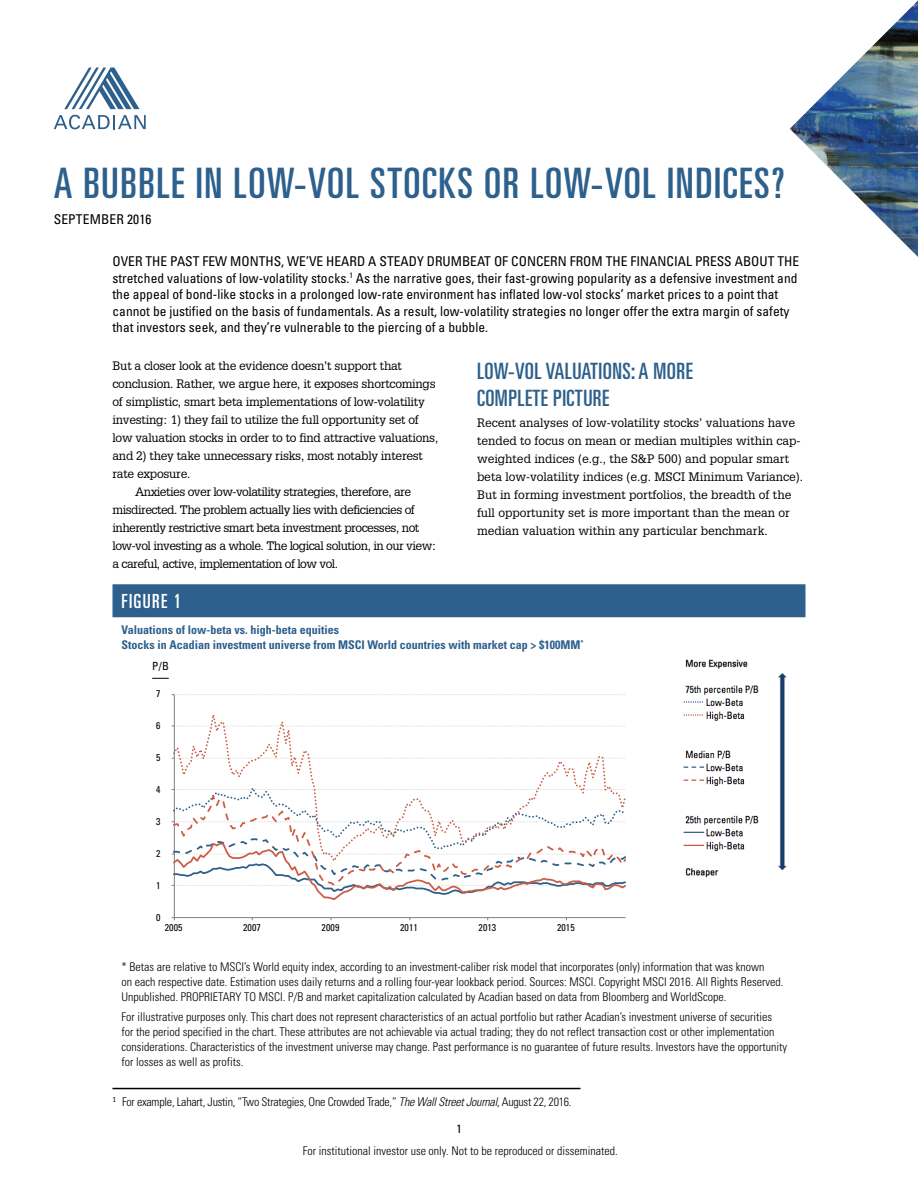
<style>
.page{position:relative;width:918px;height:1188px;background:#fff}
.page>*{position:absolute;margin:0;border:0;box-sizing:border-box;transform-origin:0 0}
.document-title{font:ultra-condensed 42px "Univers LT Std";letter-spacing:.04em;color:#2d608c}
.t1{font:ultra-condensed 22.5px/27px "Univers LT Std";letter-spacing:.02em;color:#2d608c}
.chart-header{font:ultra-condensed 19.5px "Univers LT Std";letter-spacing:.07em;color:#fff}
.body-first-overview{font:condensed 13.5px/16.5px "Univers LT Std";color:#000}
.date{font:condensed 13.5px "Univers LT Std";letter-spacing:.01em;color:#000}
.chart-disclosure{font:300 condensed 12px/15px "Univers LT Std";color:#000}
.body-first{font:12px/18px "Glypha LT Std";color:#000}
.body-first-2{font:12px/18px "Glypha LT Std";letter-spacing:-.02em;color:#000}
.body{font:12px/18px "Glypha LT Std";letter-spacing:-.04em;color:#000}
.chart-description{font:700 condensed 12px/15px "Univers LT Std";color:#2d608c}
.footnote_first{font:300 condensed 12px "Univers LT Std";letter-spacing:-.02em;color:#000}
.t2{font:condensed 12px "Univers LT Std";color:#000}
.t3{font:condensed 11.25px "Univers LT Std";color:#000}
.t4{font:condensed 9.9px "Univers LT Std";letter-spacing:.01em;color:#000}
.s1{font-style:italic}
</style>
<div class="page">
<svg style="left:64px;top:67px;width:76px;height:42px"></svg>
<svg style="left:54px;top:115px;width:92px;height:14px"></svg>
<div style="left:112px;top:584px;width:694px;height:33px;background:#2d608c"></div>
<img style="left:683px;top:659px;width:104px;height:219px">
<svg style="left:152px;top:678px;width:17px;height:1px"></svg>
<hr style="left:174px;top:695px;width:1px;height:223px;background:#7f7f7f">
<svg style="left:172px;top:694px;width:453px;height:1px"></svg>
<hr style="left:174px;top:917px;width:452px;height:1px;background:#7f7f7f">
<svg style="left:172px;top:788px;width:454px;height:113px"></svg>
<svg style="left:174px;top:715px;width:451px;height:146px"></svg>
<hr style="left:112px;top:1088px;width:468px;height:1px;background:#000">
<img style="left:790px;top:1px;width:128px;height:256px">
<p class="document-title" style="left:54px;top:159px;width:732px">A BUBBLE IN LOW-VOL STOCKS OR LOW-VOL INDICES?</p>
<p class="date" style="left:54px;top:211px;width:99px">SEPTEMBER 2016</p>
<p class="body-first-overview" style="left:112px;top:253px;width:688px">OVER THE PAST FEW MONTHS, WE’VE HEARD A STEADY DRUMBEAT OF CONCERN FROM THE FINANCIAL PRESS ABOUT THE stretched valuations of low-volatility stocks.<sup>1</sup> As the narrative goes, their fast-growing popularity as a defensive investment and the appeal of bond-like stocks in a prolonged low-rate environment has inflated low-vol stocks’ market prices to a point that cannot be justified on the basis of fundamentals. As a result, low-volatility strategies no longer offer the extra margin of safety that investors seek, and they’re vulnerable to the piercing of a bubble.</p>
<p class="body-first-2" style="left:112px;top:356px;width:327px">But a closer look at the evidence doesn’t support that conclusion. Rather, we argue here, it exposes shortcomings of simplistic, smart beta implementations of low-volatility investing: 1) they fail to utilize the full opportunity set of low valuation stocks in order to to find attractive valuations, and 2) they take unnecessary risks, most notably interest rate exposure.</p>
<p class="body" style="left:112px;top:482px;width:326px;text-indent:22px">Anxieties over low-volatility strategies, therefore, are misdirected. The problem actually lies with deficiencies of inherently restrictive smart beta investment processes, not low-vol investing as a whole. The logical solution, in our view: a careful, active, implementation of low vol.</p>
<h1 class="t1" style="left:477px;top:357px;width:217px">LOW-VOL VALUATIONS: A MORE<br>COMPLETE PICTURE</h1>
<p class="body-first" style="left:477px;top:413px;width:328px">Recent analyses of low-volatility stocks’ valuations have tended to focus on mean or median multiples within cap&shy;weighted indices (e.g., the S&amp;P 500) and popular smart beta low-volatility indices (e.g. MSCI Minimum Variance).<br>But in forming investment portfolios, the breadth of the full opportunity set is more important than the mean or median valuation within any particular benchmark.</p>
<p class="chart-header" style="left:122px;top:590px;width:61px">FIGURE 1</p>
<p class="chart-description" style="left:122px;top:622px;width:464px">Valuations of low-beta vs. high-beta equities<br>Stocks in Acadian investment universe from MSCI World countries with market cap &gt; $100MM<sup>*</sup></p>
<p class="t3" style="left:152px;top:659px;width:18px">P/B</p>
<p class="t4" style="left:156px;top:687px;width:6px">7</p>
<p class="t4" style="left:156px;top:719px;width:6px">6</p>
<p class="t4" style="left:156px;top:751px;width:6px">5</p>
<p class="t4" style="left:156px;top:783px;width:6px">4</p>
<p class="t4" style="left:156px;top:815px;width:6px">3</p>
<p class="t4" style="left:156px;top:847px;width:6px">2</p>
<p class="t4" style="left:156px;top:879px;width:6px">1</p>
<p class="t4" style="left:156px;top:911px;width:6px">0</p>
<p class="t4" style="left:165px;top:922px;width:19px">2005</p>
<p class="t4" style="left:243px;top:922px;width:19px">2007</p>
<p class="t4" style="left:322px;top:922px;width:19px">2009</p>
<p class="t4" style="left:400px;top:922px;width:19px">2011</p>
<p class="t4" style="left:479px;top:922px;width:19px">2013</p>
<p class="t4" style="left:557px;top:922px;width:19px">2015</p>
<p class="chart-disclosure" style="left:122px;top:960px;width:663px">* Betas are relative to MSCI’s World equity index, according to an investment-caliber risk model that incorporates (only) information that was known<br>on each respective date. Estimation uses daily returns and a rolling four-year lookback period. Sources: MSCI. Copyright MSCI 2016. All Rights Reserved.<br>Unpublished. PROPRIETARY TO MSCI. P/B and market capitalization calculated by Acadian based on data from Bloomberg and WorldScope.</p>
<p class="chart-disclosure" style="left:122px;top:1009px;width:667px">For illustrative purposes only. This chart does not represent characteristics of an actual portfolio but rather Acadian’s investment universe of securities<br>for the period specified in the chart. These attributes are not achievable via actual trading; they do not reflect transaction cost or other implementation considerations. Characteristics of the investment universe may change. Past performance is no guarantee of future results. Investors have the opportunity for losses as well as profits.</p>
<p class="footnote_first" style="left:112px;top:1094px;width:461px"><sup>1</sup> For example, Lahart, Justin, “Two Strategies, One Crowded Trade,” <span class="s1">The Wall Street Journal</span>, August 22, 2016.</p>
<p class="t2" style="left:456px;top:1121px;width:7px">1</p>
<p class="chart-disclosure" style="left:303px;top:1143px;width:317px">For institutional investor use only. Not to be reproduced or disseminated.</p>
</div>
